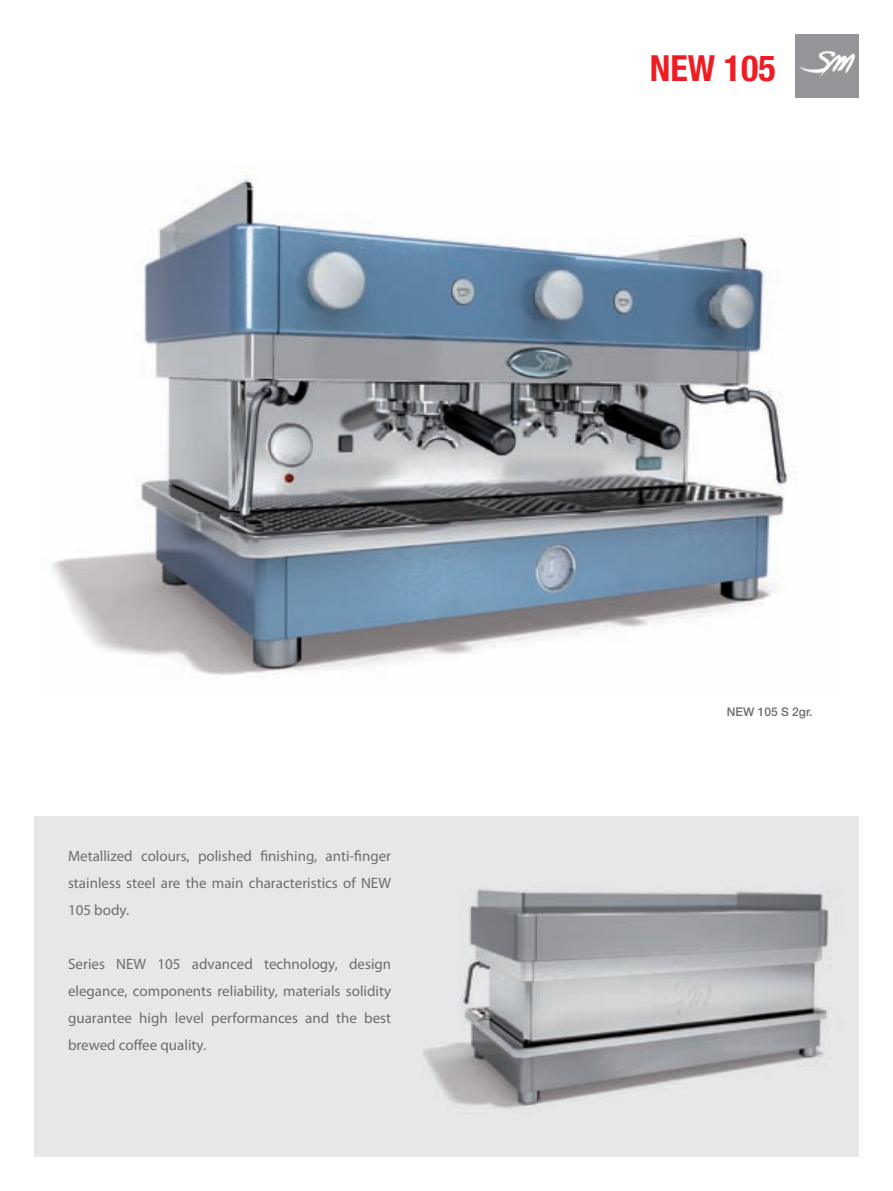
<style>
.page{position:relative;width:893px;height:1191px;background:#fff}
.page>*{position:absolute;margin:0;border:0;box-sizing:border-box;transform-origin:0 0}
.t1{font:700 condensed 36px "Helvetica Neue LT Std";color:#ee1d23}
.t2{font:15px/27px "Myriad Pro";color:#6c6d70;text-align:justify}
.t3{font:500 12px "Helvetica Neue LT Std";color:#6c6d70}
</style>
<div class="page">
<img style="left:52px;top:175px;width:744px;height:500px">
<div style="left:34px;top:816px;width:476px;height:341px;background:#e6e7e9"></div>
<div style="left:406px;top:816px;width:453px;height:341px;background:#e6e7e9"></div>
<img style="left:423px;top:889px;width:408px;height:222px">
<div style="left:795px;top:34px;width:64px;height:64px;background:#939598"></div>
<img style="left:838px;top:53px;width:18px;height:21px">
<img style="left:800px;top:50px;width:38px;height:27px">
<p class="t2" style="left:68px;top:842px;width:325px">Metallized colours, polished finishing, anti-finger stainless steel are the main characteristics of NEW 105 body.</p>
<p class="t2" style="left:68px;top:950px;width:325px">Series NEW 105 advanced technology, design elegance, components reliability, materials solidity guarantee high level performances and the best brewed coffee quality.</p>
<h1 class="t1" style="left:650px;top:46px;width:127px">NEW 105</h1>
<p class="t3" style="left:727px;top:704px;width:87px">NEW 105 S 2gr.</p>
</div>
